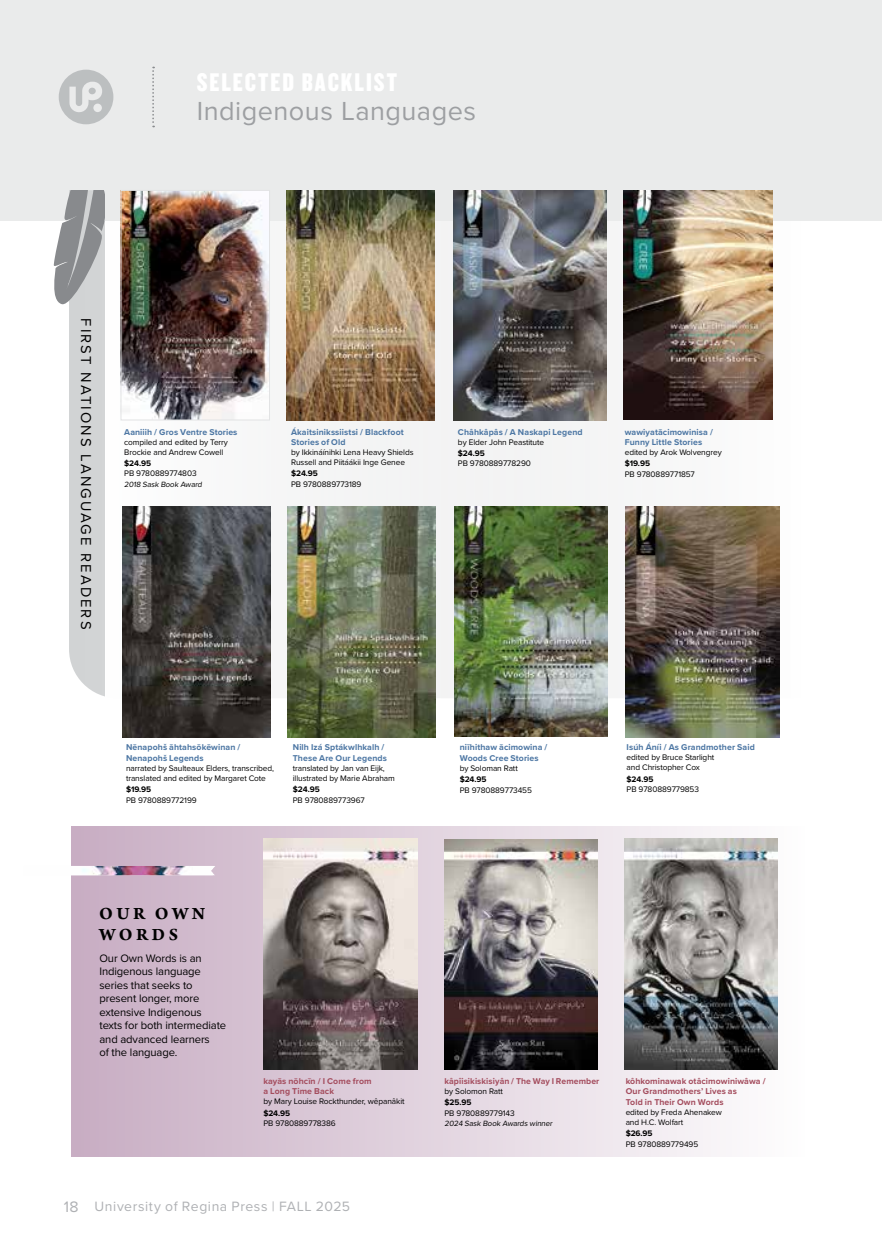
<style>
.page{position:relative;width:882px;height:1260px;background:#fff}
.page>*{position:absolute;margin:0;border:0;box-sizing:border-box;transform-origin:0 0}
.t1{font:27.12px "Proxima Nova";letter-spacing:.02em;color:#9d9fa2}
.t2{font:26.6px "Knockout HTF69 Full Liteweight";letter-spacing:.075em;color:#fff}
.t3{font:18.2px/21.2px "Arno Pro Bold Sm Text";letter-spacing:.19em;color:#000}
.t4{font:14.88px "Proxima Nova";letter-spacing:.14em;color:#000}
.t5{font:14px "Proxima Nova";letter-spacing:.04em;color:#afb1b4}
.t6{font:11.2px/13.5px "Proxima Nova";letter-spacing:-.01em;color:#000}
.t7{font:700 8.75px/10.5px "Proxima Nova";letter-spacing:.01em;color:#4c76a3}
.t8{font:700 8.75px/10.5px "Proxima Nova";letter-spacing:.01em;color:#a44d5e}
.t9{font:8.4px/10px "Proxima Nova";letter-spacing:-.01em;color:#000}
.t10{font:700 8.4px "Proxima Nova";letter-spacing:-.01em;color:#000}
.t11{font:7.88px "Proxima Nova";color:#000}
.s1{font-size:15.75px}
</style>
<div class="page">
<div style="left:0;top:0;width:882px;height:220px;background:#eaebeb"></div>
<svg style="left:59px;top:70px;width:54px;height:54px"></svg>
<svg style="left:152px;top:67px;width:2px;height:60px"></svg>
<svg style="left:69px;top:220px;width:732px;height:478px;fill:#d3d5d6"></svg>
<div style="left:105px;top:173px;width:663px;height:632px;background:#fff"></div>
<div style="left:105px;top:164px;width:705px;height:56px;background:#eaebeb"></div>
<div style="left:71px;top:826px;width:734px;height:331px;background:linear-gradient(to right,#c8adc3,#fdfcfc)"></div>
<img style="left:286px;top:190px;width:149px;height:231px">
<img style="left:287px;top:507px;width:149px;height:230px">
<img style="left:444px;top:839px;width:154px;height:230px">
<img style="left:123px;top:192px;width:145px;height:226px">
<div style="left:121px;top:190px;width:149px;height:230px;border:1px solid #e2e3e4"></div>
<img style="left:122px;top:507px;width:149px;height:230px">
<img style="left:264px;top:839px;width:153px;height:231px">
<img style="left:453px;top:190px;width:154px;height:231px">
<img style="left:454px;top:506px;width:154px;height:231px">
<img style="left:624px;top:839px;width:153px;height:230px">
<img style="left:624px;top:190px;width:148px;height:230px">
<img style="left:625px;top:507px;width:154px;height:230px">
<svg style="left:213px;top:866px;width:2px;height:9px"></svg>
<img style="left:71px;top:866px;width:142px;height:9px">
<svg style="left:50px;top:190px;width:55px;height:118px"></svg>
<h2 class="t2" style="left:197px;top:69px;width:202px">SELECTED BACKLIST</h2>
<h1 class="t1" style="left:197px;top:91px;width:281px">Indigenous Languages</h1>
<h3 class="t4" style="left:97px;top:318px;width:312px;rotate:90deg">FIRST NATIONS LANGUAGE READERS</h3>
<p class="t7" style="left:124px;top:426px;width:115px">Aaniiih / Gros Ventre Stories</p>
<p class="t9" style="left:124px;top:436px;width:105px">compiled and edited by Terry<br>Brockie and Andrew Cowell</p>
<p class="t10" style="left:124px;top:457px;width:28px">$24.95</p>
<p class="t9" style="left:124px;top:468px;width:74px">PB 9780889774803</p>
<p class="t11" style="left:124px;top:478px;width:81px">2018 Sask Book Award</p>
<p class="t7" style="left:291px;top:426px;width:114px">Ákaitsinikssiistsi / Blackfoot<br>Stories of Old</p>
<p class="t9" style="left:291px;top:447px;width:124px">by Ikkináínihki Lena Heavy Shields<br>Russell and Piitáákii Inge Genee</p>
<p class="t10" style="left:291px;top:467px;width:28px">$24.95</p>
<p class="t9" style="left:291px;top:479px;width:72px">PB 9780889773189</p>
<p class="t7" style="left:458px;top:426px;width:126px">Châhkâpâs / A Naskapi Legend</p>
<p class="t9" style="left:458px;top:436px;width:88px">by Elder John Peastitute</p>
<p class="t10" style="left:458px;top:447px;width:28px">$24.95</p>
<p class="t9" style="left:458px;top:458px;width:74px">PB 9780889778290</p>
<p class="t7" style="left:625px;top:426px;width:90px">wawiyatācimowinisa /<br>Funny Little Stories</p>
<p class="t9" style="left:625px;top:447px;width:98px">edited by Arok Wolvengrey</p>
<p class="t10" style="left:625px;top:457px;width:27px">$19.95</p>
<p class="t9" style="left:625px;top:469px;width:72px">PB 9780889771857</p>
<p class="t7" style="left:126px;top:742px;width:116px">Nēnapohš āhtahsōkēwinan /<br>Nenapohš Legends</p>
<p class="t9" style="left:126px;top:763px;width:150px">narrated by Saulteaux Elders, transcribed, translated and edited by Margaret Cote</p>
<p class="t10" style="left:126px;top:783px;width:27px">$19.95</p>
<p class="t9" style="left:126px;top:794px;width:72px">PB 9780889772199</p>
<p class="t7" style="left:293px;top:742px;width:96px">Nilh Izá Sptákwlhkalh /<br>These Are Our Legends</p>
<p class="t9" style="left:293px;top:763px;width:104px">translated by Jan van Eijk, illustrated by Marie Abraham</p>
<p class="t10" style="left:293px;top:783px;width:28px">$24.95</p>
<p class="t9" style="left:293px;top:794px;width:73px">PB 9780889773967</p>
<p class="t7" style="left:460px;top:742px;width:89px">niīhithaw ācimowina /<br>Woods Cree Stories</p>
<p class="t9" style="left:460px;top:763px;width:60px">by Soloman Ratt</p>
<p class="t10" style="left:460px;top:773px;width:28px">$24.95</p>
<p class="t9" style="left:460px;top:784px;width:74px">PB 9780889773455</p>
<p class="t7" style="left:627px;top:742px;width:130px">Isúh Áníi / As Grandmother Said</p>
<p class="t9" style="left:627px;top:752px;width:89px">edited by Bruce Starlight and Christopher Cox</p>
<p class="t10" style="left:627px;top:772px;width:28px">$24.95</p>
<p class="t9" style="left:627px;top:784px;width:74px">PB 9780889779853</p>
<h3 class="t3" style="left:99px;top:904px;width:108px">OUR OWN<br>WORDS</h3>
<h3 class="t6" style="left:99px;top:951px;width:128px">Our Own Words is an<br>Indigenous language series that seeks to present longer, more extensive Indigenous texts for both intermediate and advanced learners<br>of the language.</h3>
<p class="t8" style="left:263px;top:1075px;width:110px">kayās nōhcīn / I Come from a Long Time Back</p>
<p class="t9" style="left:263px;top:1096px;width:143px">by Mary Louise Rockthunder, wêpanâkit</p>
<p class="t10" style="left:263px;top:1106px;width:28px">$24.95</p>
<p class="t9" style="left:263px;top:1118px;width:74px">PB 9780889778386</p>
<h3 class="t5" style="left:64px;top:1196px;width:288px"><span class="s1">18</span> University of Regina Press | FALL 2025</h3>
<p class="t8" style="left:445px;top:1075px;width:156px">kâpîisikiskisiyân / The Way I Remember</p>
<p class="t9" style="left:445px;top:1086px;width:60px">by Solomon Ratt</p>
<p class="t10" style="left:445px;top:1096px;width:28px">$25.95</p>
<p class="t9" style="left:445px;top:1107px;width:72px">PB 9780889779143</p>
<p class="t11" style="left:445px;top:1117px;width:111px">2024 Sask Book Awards winner</p>
<p class="t8" style="left:626px;top:1075px;width:141px">kôhkominawak otâcimowiniwâwa /<br>Our Grandmothers’ Lives as<br>Told in Their Own Words</p>
<p class="t9" style="left:626px;top:1107px;width:98px">edited by Freda Ahenakew and H.C. Wolfart</p>
<p class="t10" style="left:626px;top:1127px;width:28px">$26.95</p>
<p class="t9" style="left:626px;top:1138px;width:74px">PB 9780889779495</p>
</div>
